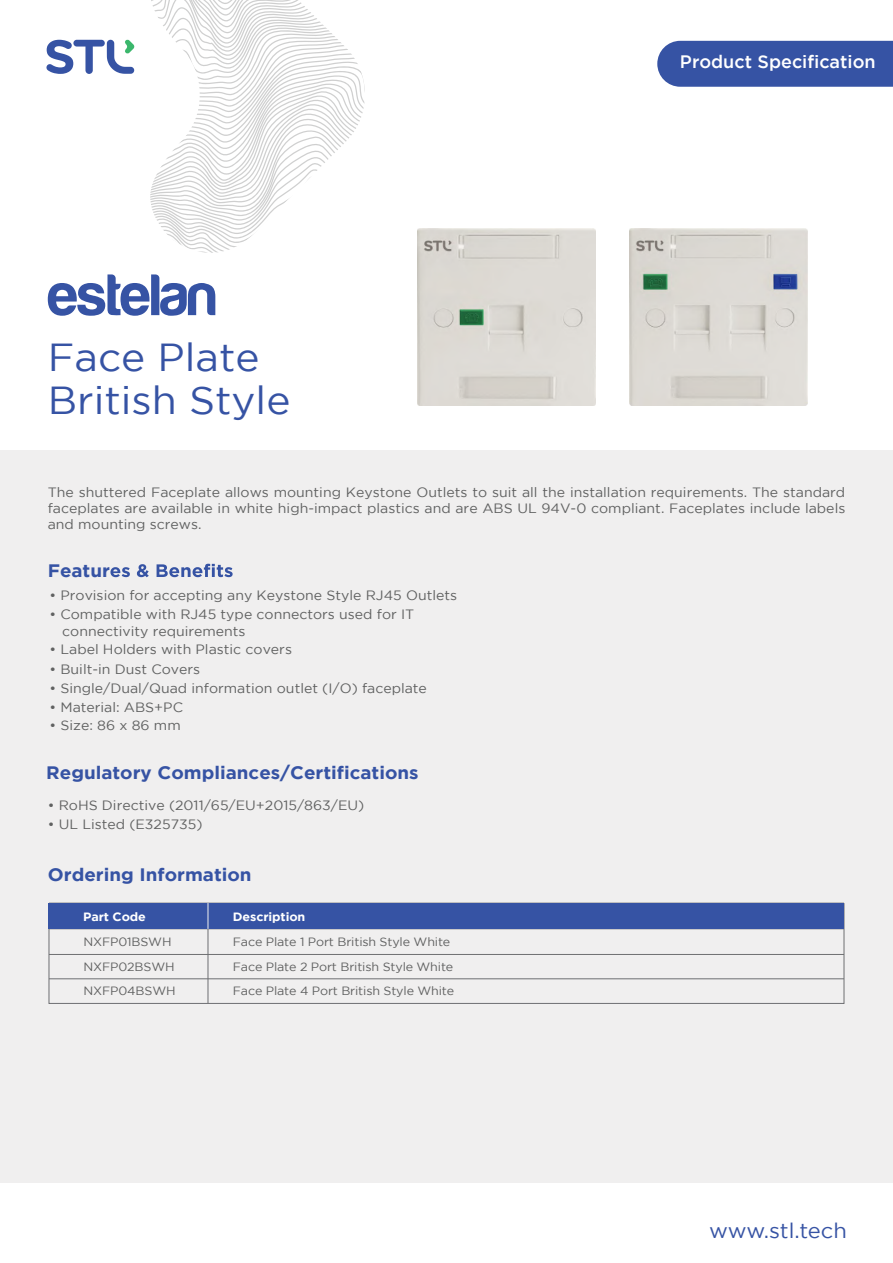
<style>
.page{position:relative;width:893px;height:1263px;background:#fff}
.page>*{position:absolute;margin:0;border:0;box-sizing:border-box;transform-origin:0 0}
.t1{font:39px/43.8px "Gotham";color:#3653a4;scale:1.04 1}
.t2{font:21px "Gotham";letter-spacing:-.01em;color:#3653a4;scale:1.04 1}
.t3{font:700 18px "Gotham";color:#3653a4;scale:1.04 1}
.t4{font:500 18px "Gotham";color:#fff}
.t5{font:13.5px/16.2px "Gotham";color:#606161;scale:1.04 1}
.t6{font:12px "Gotham";letter-spacing:-.015em;color:#606161;scale:1.04 1}
.t7{font:700 12px "Gotham";letter-spacing:-.01em;color:#fff;scale:1.04 1}
</style>
<div class="page">
<div style="left:0;top:450px;width:893px;height:733px;background:#f0efef"></div>
<svg style="left:150px;top:0;width:215px;height:253px"></svg>
<svg style="left:110px;top:564px;width:123px;height:13px"></svg>
<div style="left:657px;top:41px;width:236px;height:46px;background:#3653a4"></div>
<img style="left:418px;top:228px;width:177px;height:177px">
<img style="left:630px;top:228px;width:178px;height:178px">
<svg style="left:46px;top:40px;width:88px;height:34px"></svg>
<div style="left:49px;top:903px;width:795px;height:101px;border:1px solid #6e6f72"></div>
<hr style="left:49px;top:954px;width:795px;height:1px;background:#6e6f72">
<hr style="left:49px;top:978px;width:795px;height:1px;background:#6e6f72">
<hr style="left:208px;top:903px;width:1px;height:100px;background:#6e6f72">
<div style="left:49px;top:903px;width:795px;height:26px;background:#3653a4"></div>
<svg style="left:208px;top:903px;width:1px;height:26px"></svg>
<svg style="left:48px;top:274px;width:167px;height:42px"></svg>
<h1 class="t1" style="left:48px;top:334px;width:235px">Face Plate<br>British Style</h1>
<h3 class="t4" style="left:680px;top:52px;width:197px">Product Specification</h3>
<p class="t5" style="left:48px;top:484px;width:768px;text-align:justify">The shuttered Faceplate allows mounting Keystone Outlets to suit all the installation requirements. The standard faceplates are available in white high-impact plastics and are ABS UL 94V-0 compliant. Faceplates include labels and mounting screws.</p>
<h3 class="t3" style="left:48px;top:560px;width:61px">Featur</h3>
<p class="t5" style="left:49px;top:587px;width:393px">• Provision for accepting any Keystone Style RJ45 Outlets</p>
<p class="t5" style="left:62px;top:606px;width:340px;text-indent:-13px">• Compatible with RJ45 type connectors used for IT connectivity requirements</p>
<p class="t5" style="left:49px;top:641px;width:235px">• Label Holders with Plastic covers</p>
<p class="t5" style="left:49px;top:660px;width:146px">• Built-in Dust Covers</p>
<p class="t5" style="left:49px;top:680px;width:364px">• Single/Dual/Quad information outlet (I/O) faceplate</p>
<p class="t5" style="left:49px;top:699px;width:130px">• Material: ABS+PC</p>
<p class="t5" style="left:49px;top:717px;width:128px">• Size: 86 x 86 mm</p>
<h3 class="t3" style="left:46px;top:762px;width:360px">Regulatory Compliances/Certifications</h3>
<p class="t5" style="left:48px;top:797px;width:306px">• RoHS Directive (2011/65/EU+2015/863/EU)</p>
<p class="t5" style="left:48px;top:816px;width:150px">• UL Listed (E325735)</p>
<h3 class="t3" style="left:48px;top:864px;width:197px">Ordering Information</h3>
<p class="t7" style="left:83px;top:909px;width:62px">Part Code</p>
<p class="t7" style="left:233px;top:909px;width:71px">Description</p>
<p class="t6" style="left:84px;top:935px;width:86px">NXFP01BSWH</p>
<p class="t6" style="left:233px;top:935px;width:211px">Face Plate 1 Port British Style White</p>
<p class="t6" style="left:84px;top:960px;width:89px">NXFP02BSWH</p>
<p class="t6" style="left:233px;top:960px;width:213px">Face Plate 2 Port British Style White</p>
<p class="t6" style="left:84px;top:984px;width:90px">NXFP04BSWH</p>
<p class="t6" style="left:233px;top:984px;width:214px">Face Plate 4 Port British Style White</p>
<h2 class="t2" style="left:709px;top:1219px;width:134px">www.stl.tech</h2>
</div>
